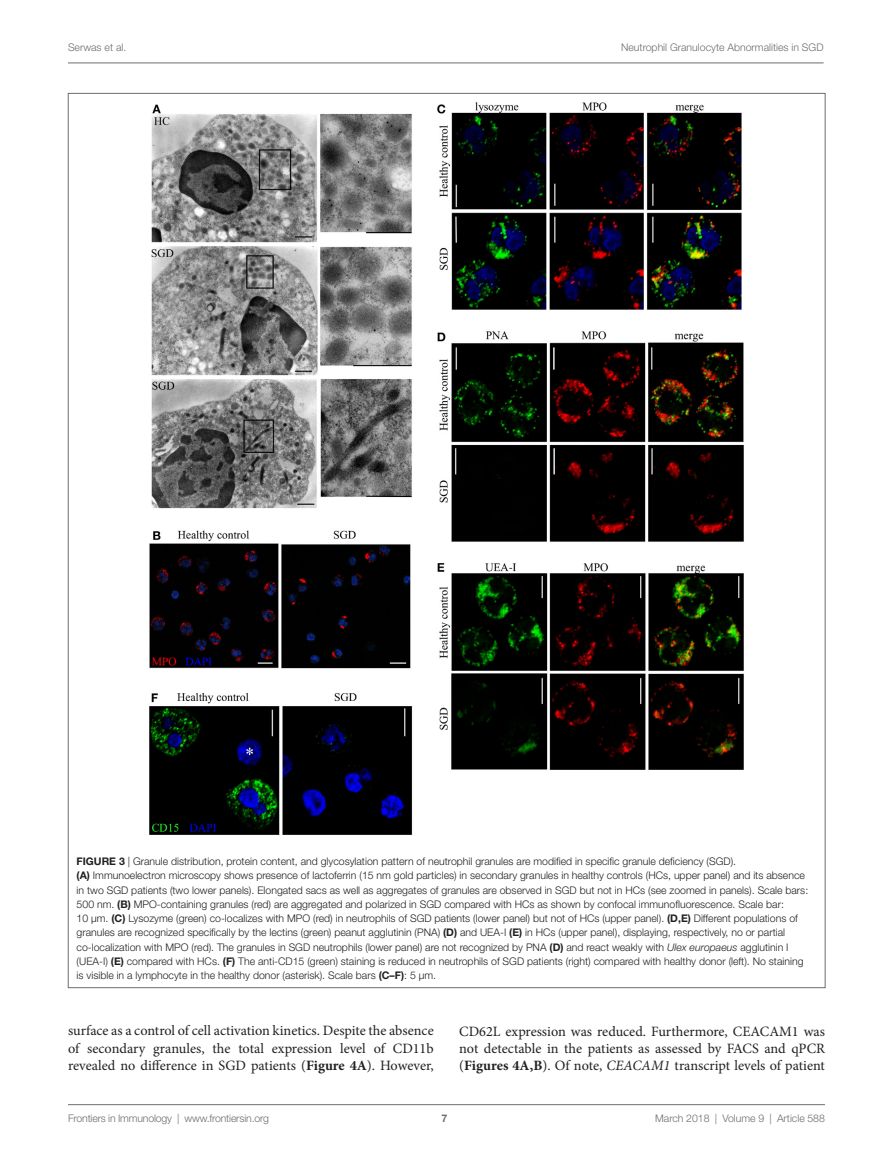
<style>
.page{position:relative;width:893px;height:1170px;background:#fff}
.page>*{position:absolute;margin:0;border:0;box-sizing:border-box;transform-origin:0 0}
.t1{font:14.25px/17.2px "Minion Pro";color:#231f20;text-align:justify}
.t2{font:300 10.5px/14.2px "Helvetica Neue LT Std";color:#231f20}
.t3{font:300 10.5px "Helvetica Neue LT Std";color:#6c6d70}
.t4{font:700 10.5px "Helvetica Neue LT Std";color:#6c6d70}
.s1{font-weight:700}
.s2{font-style:italic}
</style>
<div class="page">
<img style="left:149px;top:102px;width:595px;height:733px">
<hr style="left:68px;top:1104px;width:757px;height:1px;background:#6c6d70">
<hr style="left:68px;top:63px;width:755px;height:1px;background:#6c6d70">
<p class="t3" style="left:68px;top:41px;width:60px">Serwas et al.</p>
<p class="t3" style="left:621px;top:41px;width:204px">Neutrophil Granulocyte Abnormalities in SGD</p>
<p class="t2" style="left:77px;top:854px;width:733px"><span class="s1">FIGURE 3</span> | Granule distribution, protein content, and glycosylation pattern of neutrophil granules are modified in specific granule deficiency (SGD).<br><span class="s1">(A)</span> Immunoelectron microscopy shows presence of lactoferrin (15 nm gold particles) in secondary granules in healthy controls (HCs, upper panel) and its absence in two SGD patients (two lower panels). Elongated sacs as well as aggregates of granules are observed in SGD but not in HCs (see zoomed in panels). Scale bars:<br>500 nm. <span class="s1">(B)</span> MPO-containing granules (red) are aggregated and polarized in SGD compared with HCs as shown by confocal immunofluorescence. Scale bar:<br>10 µm. <span class="s1">(C)</span> Lysozyme (green) co-localizes with MPO (red) in neutrophils of SGD patients (lower panel) but not of HCs (upper panel). <span class="s1">(D,E)</span> Different populations of granules are recognized specifically by the lectins (green) peanut agglutinin (PNA) <span class="s1">(D)</span> and UEA-I <span class="s1">(E)</span> in HCs (upper panel), displaying, respectively, no or partial co-localization with MPO (red). The granules in SGD neutrophils (lower panel) are not recognized by PNA <span class="s1">(D)</span> and react weakly with <span class="s2">Ulex europaeus</span> agglutinin I (UEA-I) <span class="s1">(E)</span> compared with HCs. <span class="s1">(F)</span> The anti-CD15 (green) staining is reduced in neutrophils of SGD patients (right) compared with healthy donor (left). No staining is visible in a lymphocyte in the healthy donor (asterisk). Scale bars <span class="s1">(C–F)</span>: 5 µm.</p>
<h1 class="t1" style="left:68px;top:1022px;width:367px">surface as a control of cell activation kinetics. Despite the absence of secondary granules, the total expression level of CD11b revealed no difference in SGD patients (<span class="s1">Figure 4A</span>). However,</h1>
<h1 class="t1" style="left:459px;top:1022px;width:367px">CD62L expression was reduced. Furthermore, CEACAM1 was not detectable in the patients as assessed by FACS and qPCR (<span class="s1">Figures 4A,B</span>). Of note, <span class="s2">CEACAM1</span> transcript levels of patient</h1>
<p class="t3" style="left:68px;top:1111px;width:203px">Frontiers in Immunology | www.frontiersin.org</p>
<p class="t3" style="left:655px;top:1111px;width:171px">March 2018 | Volume 9 | Article 588</p>
<p class="t4" style="left:441px;top:1111px;width:7px">7</p>
</div>
